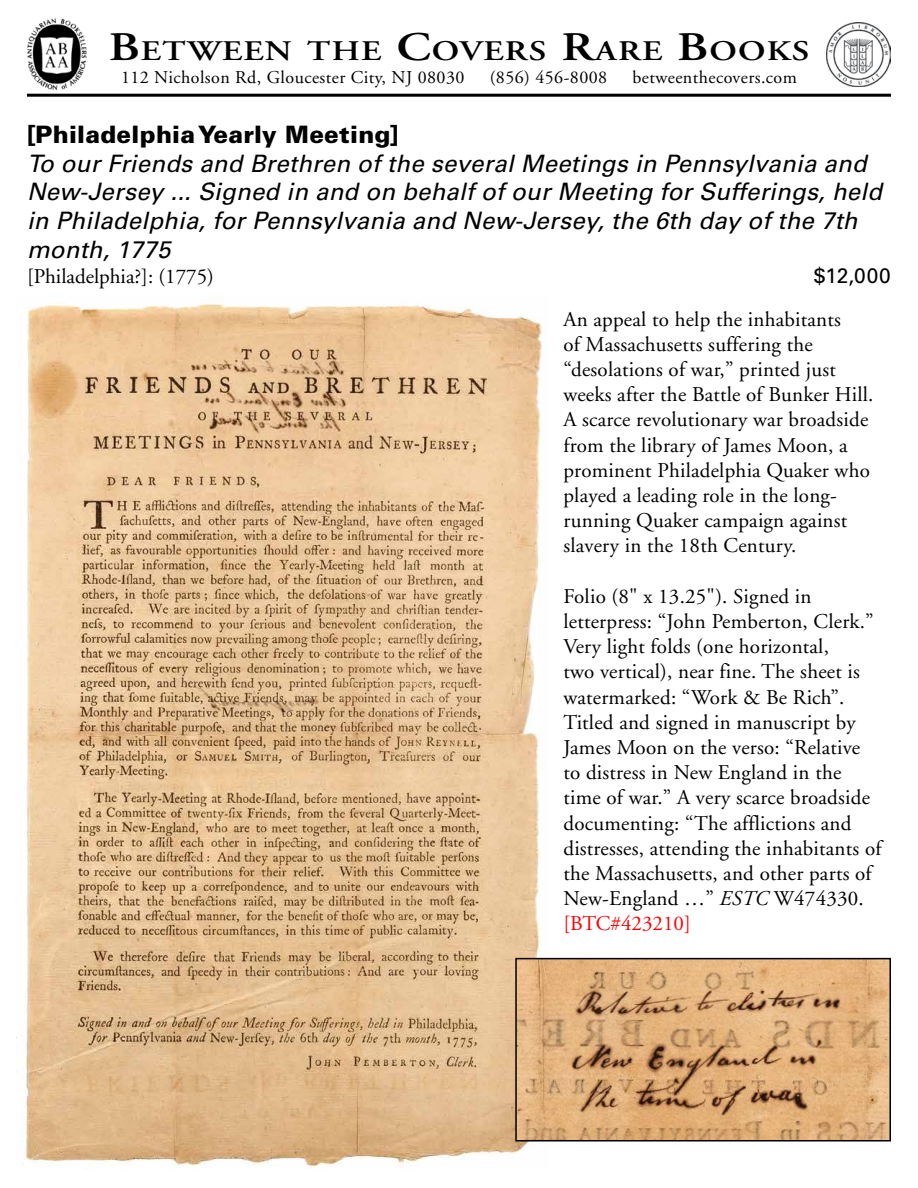
<style>
.page{position:relative;width:918px;height:1188px;background:#fff}
.page>*{position:absolute;margin:0;border:0;box-sizing:border-box;transform-origin:0 0}
.t1{font:600 28.35px "Adobe Garamond";letter-spacing:.035em;color:#000;scale:1.22 1}
.t2{font:italic 24px/28.8px "Univers";letter-spacing:.01em;color:#000}
.t3{font:900 24px "Univers";letter-spacing:.01em;color:#000}
.t4{font:21px/25.2px "Adobe Garamond";letter-spacing:.01em;color:#000}
.t5{font:21px "Univers";color:#000}
.t6{font:18px "Adobe Garamond";letter-spacing:.025em;color:#000}
.s1{font-size:40.5px}
.s2{font-style:italic}
.s3{color:#f00}
</style>
<div class="page">
<img style="left:826px;top:22px;width:65px;height:65px">
<img style="left:27px;top:19px;width:60px;height:71px">
<hr style="left:27px;top:94px;width:864px;height:3px;background:#000">
<img style="left:16px;top:298px;width:534px;height:870px">
<img style="left:518px;top:961px;width:370px;height:178px">
<div style="left:515px;top:958px;width:376px;height:184px;border:2px solid #000"></div>
<h1 class="t1" style="left:109px;top:35px;width:576px"><span class="s1">B</span>ETWEEN THE <span class="s1">C</span>OVERS <span class="s1">R</span>ARE <span class="s1">B</span>OOKS</h1>
<p class="t6" style="left:121px;top:67px;width:345px">112 Nicholson Rd, Gloucester City, NJ 08030</p>
<p class="t6" style="left:490px;top:67px;width:119px">(856) 456-8008</p>
<p class="t6" style="left:633px;top:67px;width:166px">betweenthecovers.com</p>
<p class="t3" style="left:27px;top:119px;width:373px">[Philadelphia Yearly Meeting]</p>
<p class="t2" style="left:27px;top:149px;width:857px">To our Friends and Brethren of the several Meetings in Pennsylvania and New-Jersey ... Signed in and on behalf of our Meeting for Sufferings, held in Philadelphia, for Pennsylvania and New-Jersey, the 6th day of the 7th month, 1775</p>
<p class="t4" style="left:27px;top:265px;width:188px">[Philadelphia?]: (1775)</p>
<p class="t5" style="left:814px;top:263px;width:79px">$12,000</p>
<p class="t4" style="left:563px;top:307px;width:312px">An appeal to help the inhabitants<br>of Massachusetts suffering the “desolations of war,” printed just weeks after the Battle of Bunker Hill.<br>A scarce revolutionary war broadside from the library of James Moon, a prominent Philadelphia Quaker who played a leading role in the long&shy;running Quaker campaign against slavery in the 18th Century.</p>
<p class="t4" style="left:563px;top:584px;width:320px">Folio (8" x 13.25"). Signed in letterpress: “John Pemberton, Clerk.” Very light folds (one horizontal,<br>two vertical), near fine. The sheet is watermarked: “Work &amp; Be Rich”.<br>Titled and signed in manuscript by James Moon on the verso: “Relative to distress in New England in the time of war.” A very scarce broadside documenting: “The afflictions and distresses, attending the inhabitants of the Massachusetts, and other parts of New-England …” <span class="s2">ESTC</span> W474330. <span class="s3">[BTC#423210]</span></p>
</div>
